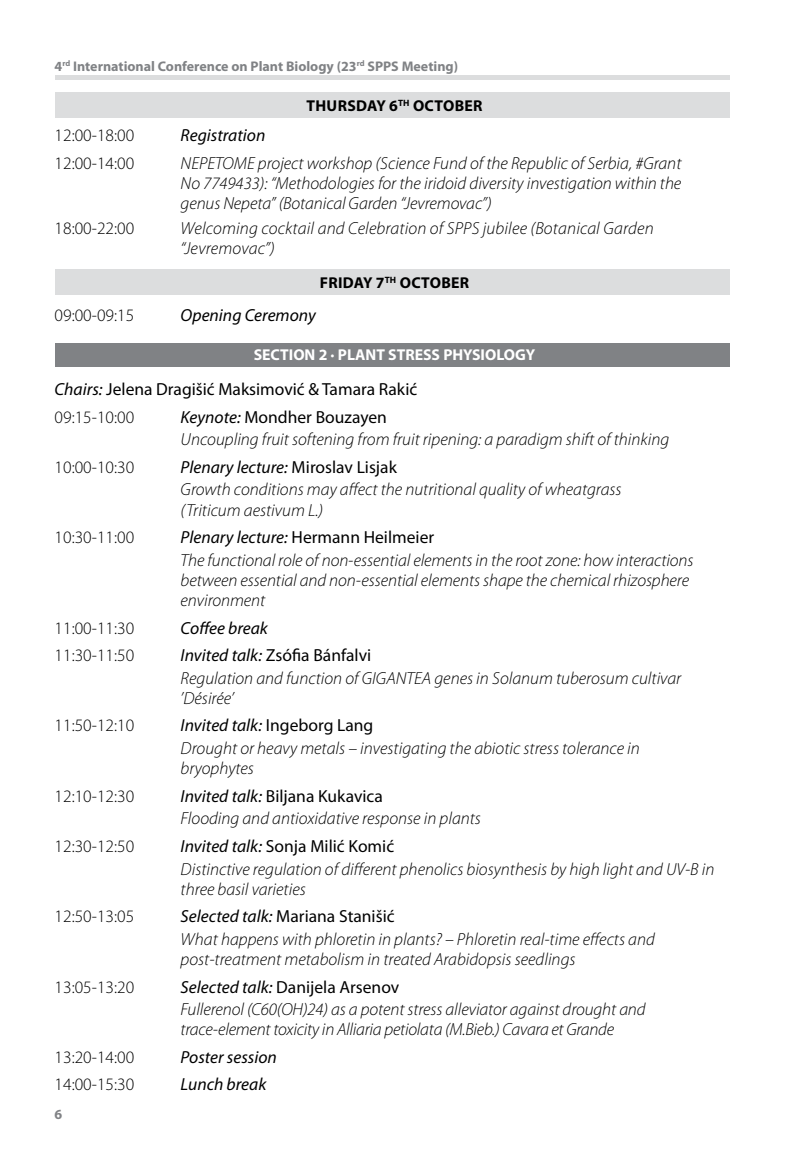
<style>
.page{position:relative;width:804px;height:1161px;background:#fff}
.page>*{position:absolute;margin:0;border:0;box-sizing:border-box;transform-origin:0 0}
.t1{font:italic 300 17.5px/22.6px "Myriad Pro";color:#000}
.t2{font:300 17.5px "Myriad Pro";color:#000}
.t3{font:italic 17.5px "Myriad Pro";color:#000}
.t4{font:17.5px/27.7px "Myriad Pro";color:#000}
.t5{font:700 15.75px "Myriad Pro";letter-spacing:.02em;color:#000}
.t6{font:700 15.75px "Myriad Pro";color:#fff}
.t7{font:700 14px "Myriad Pro";color:#808285}
.s1{font-style:italic}
.s2{font-weight:300}
.s3{font-weight:400}
.s4{font-weight:400;font-style:normal}
</style>
<div class="page">
<div style="left:55px;top:75px;width:674px;height:5px;background:#dcddde"></div>
<div style="left:55px;top:92px;width:674px;height:25px;background:#dcddde"></div>
<div style="left:55px;top:269px;width:674px;height:25px;background:#dcddde"></div>
<div style="left:55px;top:343px;width:674px;height:23px;background:#808285"></div>
<p class="t7" style="left:55px;top:57px;width:405px">4<sup>rd</sup> International Conference on Plant Biology (23<sup>rd</sup> SPPS Meeting)</p>
<p class="t5" style="left:306px;top:95px;width:177px">THURSDAY 6<sup>TH</sup> OCTOBER</p>
<p class="t2" style="left:55px;top:125px;width:81px">12:00-18:00</p>
<p class="t3" style="left:181px;top:124px;width:86px">Registration</p>
<p class="t2" style="left:55px;top:152px;width:81px">12:00-14:00</p>
<p class="t1" style="left:181px;top:153px;width:502px;line-height:20.1px;text-align:justify">NEPETOME project workshop (Science Fund of the Republic of Serbia, #Grant No 7749433): “Methodologies for the iridoid diversity investigation within the genus Nepeta” (Botanical Garden “Jevremovac”)</p>
<p class="t2" style="left:55px;top:218px;width:81px">18:00-22:00</p>
<p class="t1" style="left:181px;top:218px;width:474px;line-height:20.1px">Welcoming cocktail and Celebration of SPPS jubilee (Botanical Garden “Jevremovac”)</p>
<p class="t5" style="left:320px;top:272px;width:151px">FRIDAY 7<sup>TH</sup> OCTOBER</p>
<p class="t2" style="left:55px;top:305px;width:81px">09:00-09:15</p>
<p class="t3" style="left:181px;top:305px;width:137px">Opening Ceremony</p>
<p class="t6" style="left:254px;top:344px;width:283px">SECTION 2 · PLANT STRESS PHYSIOLOGY</p>
<p class="t4" style="left:55px;top:375px;width:364px"><span class="s1">Chairs:</span> Jelena Dragišić Maksimović &amp; Tamara Rakić<br><span class="s2">09:15-10:00</span></p>
<p class="t1" style="left:181px;top:405px;width:490px"><span class="s3">Keynote:</span> <span class="s4">Mondher Bouzayen<br></span>Uncoupling fruit softening from fruit ripening: a paradigm shift of thinking</p>
<p class="t2" style="left:55px;top:456px;width:81px">10:00-10:30</p>
<p class="t1" style="left:181px;top:456px;width:442px"><span class="s3">Plenary lecture:</span> <span class="s4">Miroslav Lisjak<br></span>Growth conditions may affect the nutritional quality of wheatgrass</p>
<p class="t1" style="left:181px;top:498px;width:144px">(Triticum aestivum L.)</p>
<p class="t2" style="left:55px;top:527px;width:81px">10:30-11:00</p>
<p class="t1" style="left:181px;top:526px;width:514px"><span class="s3">Plenary lecture:</span> <span class="s4">Hermann Heilmeier<br></span>The functional role of non-essential elements in the root zone: how interactions</p>
<p class="t1" style="left:181px;top:570px;width:510px;line-height:20.1px">between essential and non-essential elements shape the chemical rhizosphere environment</p>
<p class="t2" style="left:55px;top:617px;width:81px">11:00-11:30</p>
<p class="t3" style="left:181px;top:617px;width:89px">Coffee break</p>
<p class="t2" style="left:55px;top:645px;width:81px">11:30-11:50</p>
<p class="t1" style="left:181px;top:644px;width:502px"><span class="s3">Invited talk:</span> <span class="s4">Zsófia Bánfalvi<br></span>Regulation and function of GIGANTEA genes in Solanum tuberosum cultivar</p>
<p class="t1" style="left:181px;top:687px;width:55px">’Désirée’</p>
<p class="t2" style="left:55px;top:715px;width:81px">11:50-12:10</p>
<p class="t1" style="left:181px;top:714px;width:461px"><span class="s3">Invited talk:</span> <span class="s4">Ingeborg Lang<br></span>Drought or heavy metals – investigating the abiotic stress tolerance in</p>
<p class="t1" style="left:181px;top:757px;width:75px">bryophytes</p>
<p class="t2" style="left:55px;top:785px;width:81px">12:10-12:30</p>
<p class="t1" style="left:181px;top:784px;width:302px"><span class="s3">Invited talk:</span> <span class="s4">Biljana Kukavica<br></span>Flooding and antioxidative response in plants</p>
<p class="t2" style="left:55px;top:835px;width:81px">12:30-12:50</p>
<p class="t1" style="left:181px;top:835px;width:535px"><span class="s3">Invited talk:</span> <span class="s4">Sonja Milić Komić<br></span>Distinctive regulation of different phenolics biosynthesis by high light and UV-B in</p>
<p class="t1" style="left:181px;top:877px;width:127px">three basil varieties</p>
<p class="t2" style="left:55px;top:906px;width:81px">12:50-13:05</p>
<p class="t1" style="left:181px;top:905px;width:476px"><span class="s3">Selected talk:</span> <span class="s4">Mariana Stanišić<br></span>What happens with phloretin in plants? – Phloretin real-time effects and</p>
<p class="t1" style="left:181px;top:948px;width:396px">post-treatment metabolism in treated Arabidopsis seedlings</p>
<p class="t2" style="left:55px;top:976px;width:81px">13:05-13:20</p>
<p class="t1" style="left:181px;top:975px;width:466px"><span class="s3">Selected talk:</span> <span class="s4">Danijela Arsenov<br></span>Fullerenol (C60(OH)24) as a potent stress alleviator against drought and</p>
<p class="t1" style="left:181px;top:1018px;width:435px">trace-element toxicity in Alliaria petiolata (M.Bieb.) Cavara et Grande</p>
<p class="t2" style="left:55px;top:1046px;width:81px">13:20-14:00</p>
<p class="t3" style="left:181px;top:1046px;width:98px">Poster session</p>
<p class="t2" style="left:55px;top:1074px;width:81px">14:00-15:30</p>
<p class="t3" style="left:181px;top:1074px;width:87px">Lunch break</p>
<p class="t7" style="left:55px;top:1105px;width:9px">6</p>
</div>
